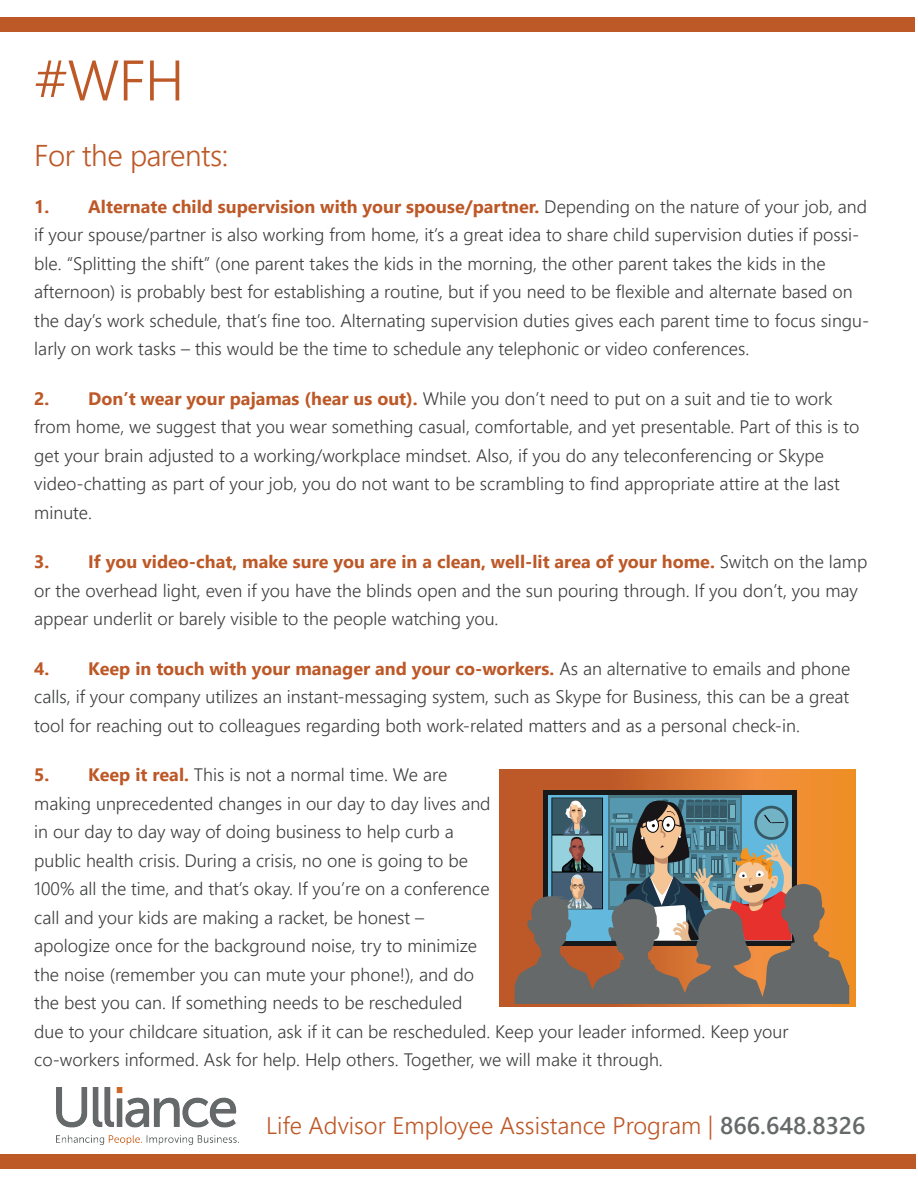
<style>
.page{position:relative;width:918px;height:1188px;background:#fff}
.page>*{position:absolute;margin:0;border:0;box-sizing:border-box;transform-origin:0 0}
.t1{font:300 57px "Segoe UI";color:#bd5827}
.t2{font:300 30px "Segoe UI";letter-spacing:-.015em;color:#bd5827}
.t3{font:300 24px "Segoe UI";color:#bd5827}
.t4{font:300 18px/28.5px "Segoe UI";color:#3c3e3d}
.s1{font-weight:700;color:#bd5827}
.s2{font-weight:600;color:#656969}
</style>
<div class="page">
<img style="left:57px;top:1087px;width:180px;height:57px">
<div style="left:0;top:1154px;width:915px;height:14px;background:#bd5827"></div>
<div style="left:0;top:17px;width:915px;height:15px;background:#bd5827"></div>
<svg style="left:500px;top:770px;width:355px;height:236px;background:#d16f2c"></svg>
<div style="left:543px;top:790px;width:254px;height:155px;background:#17191b"></div>
<svg style="left:515px;top:795px;width:334px;height:209px;background:#84786a"></svg>
<h1 class="t1" style="left:34px;top:26px;width:152px">#WFH</h1>
<h2 class="t2" style="left:34px;top:127px;width:196px">For the parents:</h2>
<p class="t4" style="left:34px;top:191px;width:837px"><span class="s1">1. Alternate child supervision with your spouse/partner.</span> Depending on the nature of your job, and if your spouse/partner is also working from home, it’s a great idea to share child supervision duties if possi&shy;ble. “Splitting the shift” (one parent takes the kids in the morning, the other parent takes the kids in the afternoon) is probably best for establishing a routine, but if you need to be flexible and alternate based on the day’s work schedule, that’s fine too. Alternating supervision duties gives each parent time to focus singu&shy;larly on work tasks – this would be the time to schedule any telephonic or video conferences.</p>
<p class="t4" style="left:34px;top:383px;width:827px"><span class="s1">2. Don’t wear your pajamas (hear us out).</span> While you don’t need to put on a suit and tie to work from home, we suggest that you wear something casual, comfortable, and yet presentable. Part of this is to get your brain adjusted to a working/workplace mindset. Also, if you do any teleconferencing or Skype video-chatting as part of your job, you do not want to be scrambling to find appropriate attire at the last minute.</p>
<p class="t4" style="left:34px;top:546px;width:835px"><span class="s1">3. If you video-chat, make sure you are in a clean, well-lit area of your home.</span> Switch on the lamp or the overhead light, even if you have the blinds open and the sun pouring through. If you don’t, you may appear underlit or barely visible to the people watching you.</p>
<p class="t4" style="left:34px;top:652px;width:818px;text-align:justify"><span class="s1">4. Keep in touch with your manager and your co-workers.</span> As an alternative to emails and phone calls, if your company utilizes an instant-messaging system, such as Skype for Business, this can be a great tool for reaching out to colleagues regarding both work-related matters and as a personal check-in.</p>
<p class="t4" style="left:34px;top:759px;width:756px"><span class="s1">5. Keep it real.</span> This is not a normal time. We are<br>making unprecedented changes in our day to day lives and<br>in our day to day way of doing business to help curb a<br>public health crisis. During a crisis, no one is going to be<br>100% all the time, and that’s okay. If you’re on a conference<br>call and your kids are making a racket, be honest –<br>apologize once for the background noise, try to minimize<br>the noise (remember you can mute your phone!), and do<br>the best you can. If something needs to be rescheduled<br>due to your childcare situation, ask if it can be rescheduled. Keep your leader informed. Keep your co-workers informed. Ask for help. Help others. Together, we will make it through.</p>
<h3 class="t3" style="left:266px;top:1102px;width:601px">Life Advisor Employee Assistance Program | <span class="s2">866.648.8326</span></h3>
</div>
